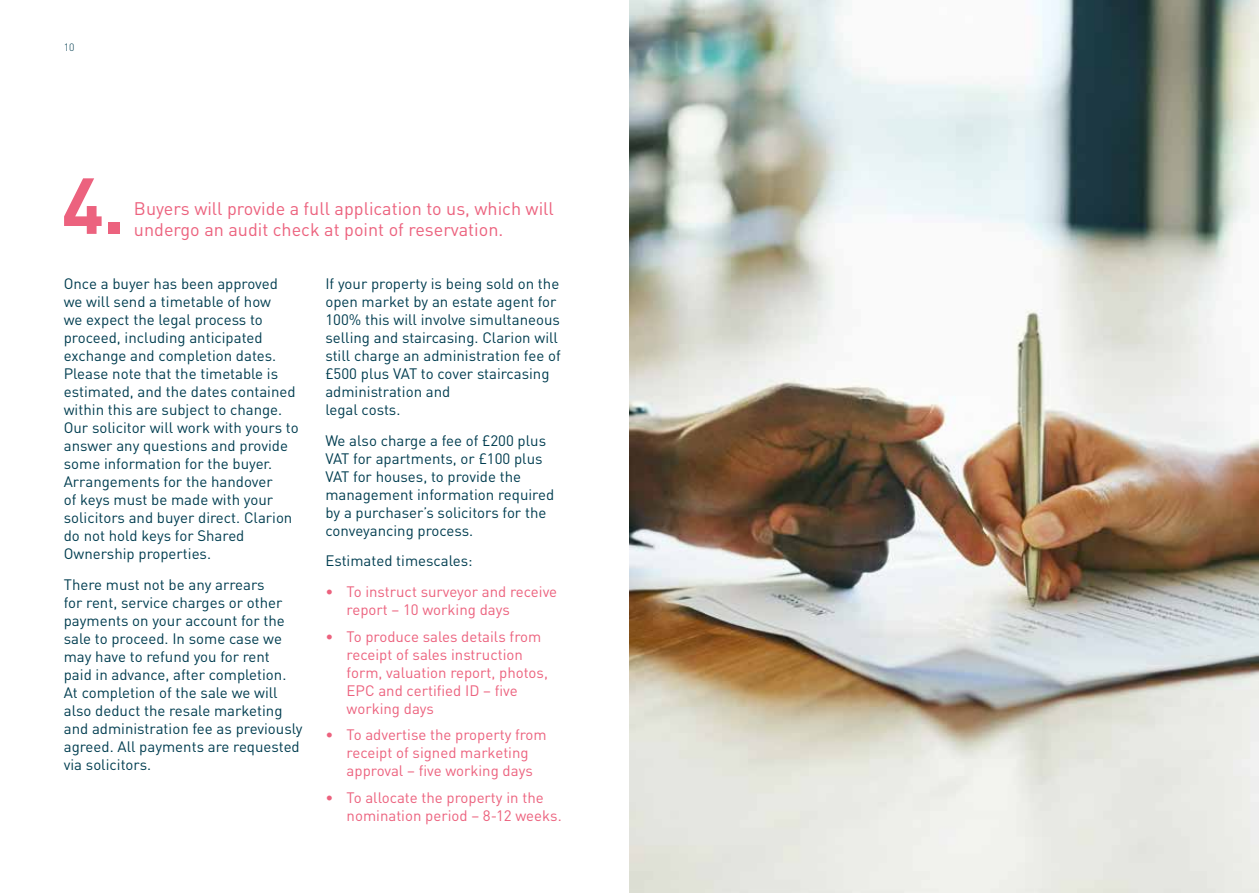
<style>
.page{position:relative;width:1259px;height:893px;background:#fff}
.page>*{position:absolute;margin:0;border:0;box-sizing:border-box;transform-origin:0 0}
.t1{font:700 78px "DIN";color:#ec627e}
.t2{font:18px "DIN";color:#ec627e}
.t3{font:15px/18px "DIN";color:#003d50}
.t4{font:15px/18px "DIN";color:#ec627e}
.t5{font:300 10.5px "DIN";color:#003d50}
</style>
<div class="page">
<img style="left:629px;top:0;width:630px;height:893px">
<p class="t5" style="left:64px;top:41px;width:12px">10</p>
<h1 class="t1" style="left:62px;top:155px;width:65px">4.</h1>
<p class="t2" style="left:134px;top:197px;width:421px">Buyers will provide a full application to us, which will</p>
<p class="t2" style="left:134px;top:218px;width:371px">undergo an audit check at point of reservation.</p>
<p class="t3" style="left:64px;top:274px;width:236px">Once a buyer has been approved we will send a timetable of how<br>we expect the legal process to proceed, including anticipated exchange and completion dates.<br>Please note that the timetable is estimated, and the dates contained within this are subject to change.<br>Our solicitor will work with yours to answer any questions and provide some information for the buyer.<br>Arrangements for the handover<br>of keys must be made with your solicitors and buyer direct. Clarion do not hold keys for Shared<br>Ownership properties.</p>
<p class="t3" style="left:64px;top:575px;width:240px">There must not be any arrears<br>for rent, service charges or other payments on your account for the sale to proceed. In some case we may have to refund you for rent<br>paid in advance, after completion.<br>At completion of the sale we will also deduct the resale marketing and administration fee as previously agreed. All payments are requested via solicitors.</p>
<p class="t3" style="left:325px;top:274px;width:237px">If your property is being sold on the open market by an estate agent for<br>100% this will involve simultaneous selling and staircasing. Clarion will still charge an administration fee of £500 plus VAT to cover staircasing administration and<br>legal costs.</p>
<p class="t3" style="left:325px;top:431px;width:230px">We also charge a fee of £200 plus<br>VAT for apartments, or £100 plus<br>VAT for houses, to provide the management information required by a purchaser’s solicitors for the conveyancing process.</p>
<p class="t3" style="left:325px;top:552px;width:149px">Estimated timescales:</p>
<p class="t4" style="left:347px;top:582px;width:212px;text-indent:-21px">• To instruct surveyor and receive report – 10 working days</p>
<p class="t4" style="left:347px;top:627px;width:203px;text-indent:-21px">• To produce sales details from receipt of sales instruction form, valuation report, photos,<br>EPC and certified ID – five working days</p>
<p class="t4" style="left:325px;top:726px;width:223px;text-align:center">• To advertise the property from receipt of signed marketing approval – five working days</p>
<p class="t4" style="left:347px;top:788px;width:217px;text-indent:-21px">• To allocate the property in the nomination period – 8-12 weeks.</p>
</div>
